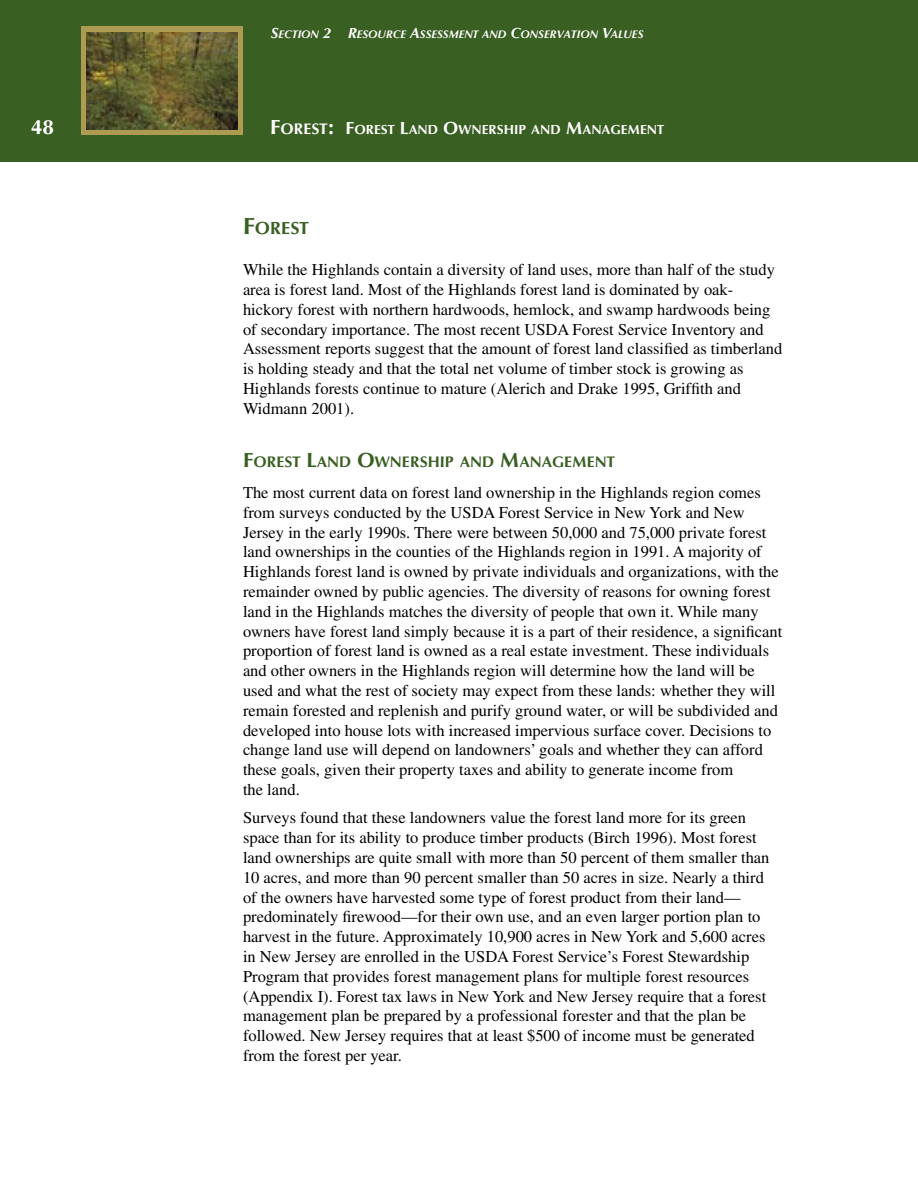
<style>
.page{position:relative;width:918px;height:1188px;background:#fff}
.page>*{position:absolute;margin:0;border:0;box-sizing:border-box;transform-origin:0 0}
.t1{font:21px "Optimum Bold DTC";color:#fff}
._1aHeaderSec2{font:18px "Optimum Bold DTC";color:#395f22}
._1BodyText{font:16.5px/19.8px "Times";color:#000}
._2HeaderSec2{font:15.75px "Optimum Bold DTC";color:#395f22}
.t2{font:13.5px "Optimum Bold DTC";color:#fff}
.t3{font:11.25px "Optimum Bold Italic DTC";color:#fff}
.s1{font-size:15px}
.s2{font-size:21px}
.s3{font-size:15.75px}
.s4{font-size:18px}
.s5{font-size:24px}
</style>
<div class="page">
<div style="left:0;top:0;width:918px;height:162px;background:#395f22"></div>
<div style="left:81px;top:26px;width:162px;height:109px;background:#ae9b52"></div>
<img style="left:86px;top:32px;width:152px;height:97px">
<p class="t1" style="left:31px;top:115px;width:25px">48</p>
<p class="t3" style="left:271px;top:28px;width:374px"><span class="s1">S</span>ECTION <span class="s1">2 R</span>ESOURCE <span class="s1">A</span>SSESSMENT AND <span class="s1">C</span>ONSERVATION <span class="s1">V</span>ALUES</p>
<p class="t2" style="left:270px;top:122px;width:396px"><span class="s2">F</span><span class="s3">OREST</span><span class="s2">:</span> <span class="s4">F</span>OREST <span class="s4">L</span>AND <span class="s4">O</span>WNERSHIP AND <span class="s4">M</span>ANAGEMENT</p>
<p class="_1aHeaderSec2" style="left:243px;top:217px;width:67px"><span class="s5">F</span>OREST</p>
<p class="_1BodyText" style="left:243px;top:260px;width:541px">While the Highlands contain a diversity of land uses, more than half of the study area is forest land. Most of the Highlands forest land is dominated by oak&shy;hickory forest with northern hardwoods, hemlock, and swamp hardwoods being of secondary importance. The most recent USDA Forest Service Inventory and Assessment reports suggest that the amount of forest land classified as timberland is holding steady and that the total net volume of timber stock is growing as Highlands forests continue to mature (Alerich and Drake 1995, Griffith and Widmann 2001).</p>
<p class="_2HeaderSec2" style="left:243px;top:453px;width:373px"><span class="s2">F</span>OREST <span class="s2">L</span>AND <span class="s2">O</span>WNERSHIP AND <span class="s2">M</span>ANAGEMENT</p>
<p class="_1BodyText" style="left:243px;top:482px;width:541px">The most current data on forest land ownership in the Highlands region comes from surveys conducted by the USDA Forest Service in New York and New Jersey in the early 1990s. There were between 50,000 and 75,000 private forest land ownerships in the counties of the Highlands region in 1991. A majority of Highlands forest land is owned by private individuals and organizations, with the remainder owned by public agencies. The diversity of reasons for owning forest land in the Highlands matches the diversity of people that own it. While many owners have forest land simply because it is a part of their residence, a significant proportion of forest land is owned as a real estate investment. These individuals and other owners in the Highlands region will determine how the land will be used and what the rest of society may expect from these lands: whether they will remain forested and replenish and purify ground water, or will be subdivided and developed into house lots with increased impervious surface cover. Decisions to change land use will depend on landowners’ goals and whether they can afford these goals, given their property taxes and ability to generate income from<br>the land.</p>
<p class="_1BodyText" style="left:243px;top:808px;width:528px">Surveys found that these landowners value the forest land more for its green space than for its ability to produce timber products (Birch 1996). Most forest land ownerships are quite small with more than 50 percent of them smaller than 10 acres, and more than 90 percent smaller than 50 acres in size. Nearly a third of the owners have harvested some type of forest product from their land— predominately firewood—for their own use, and an even larger portion plan to harvest in the future. Approximately 10,900 acres in New York and 5,600 acres in New Jersey are enrolled in the USDA Forest Service’s Forest Stewardship Program that provides forest management plans for multiple forest resources (Appendix I). Forest tax laws in New York and New Jersey require that a forest management plan be prepared by a professional forester and that the plan be followed. New Jersey requires that at least $500 of income must be generated from the forest per year.</p>
</div>
